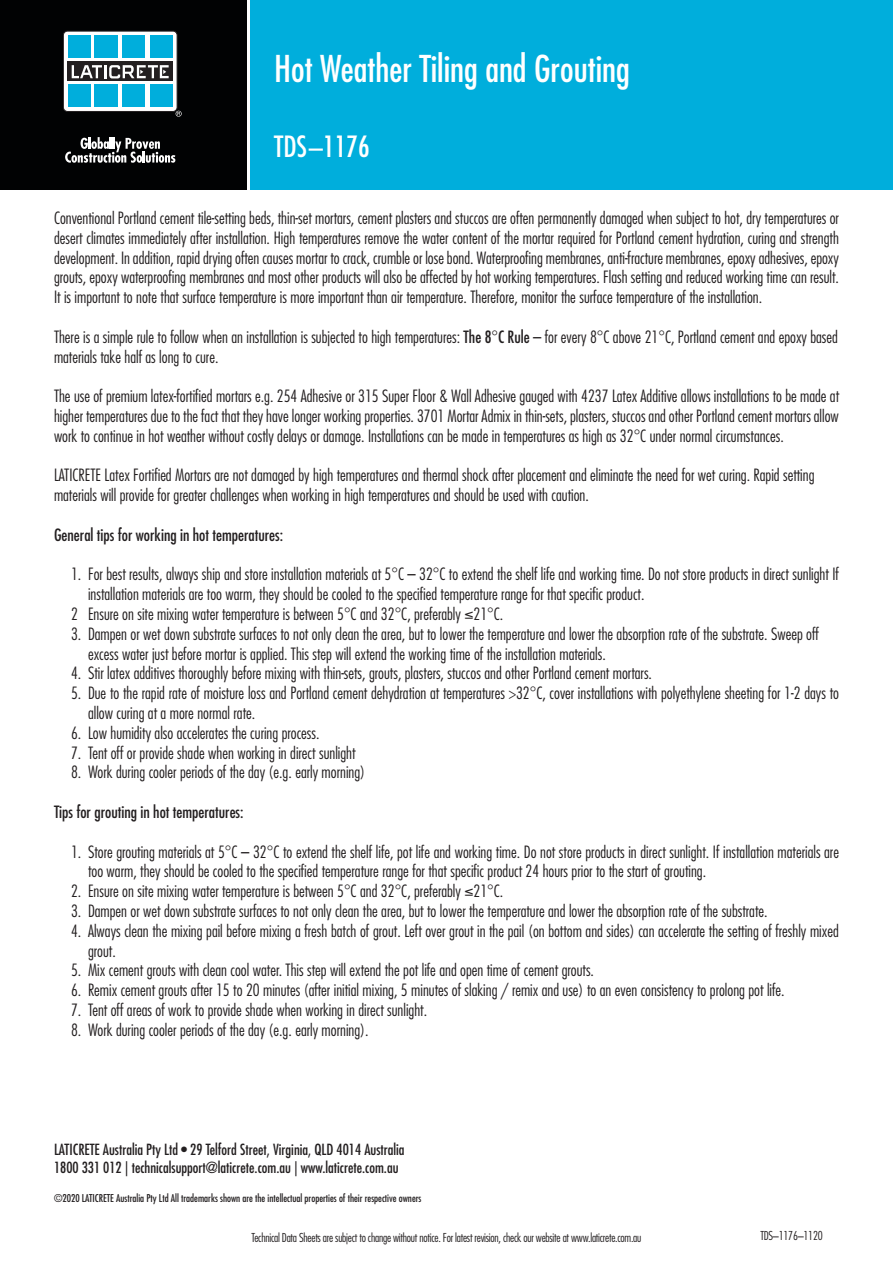
<style>
.page{position:relative;width:893px;height:1263px;background:#fff}
.page>*{position:absolute;margin:0;border:0;box-sizing:border-box;transform-origin:0 0}
.t1{font:condensed 36px "Futura";color:#fff}
.t2{font:condensed 28.5px "Futura";color:#fff}
.t3{font:300 condensed 16.5px/19.8px "Futura";color:#231f20}
.t4{font:condensed 16.5px "Futura";color:#231f20}
.t5{font:condensed 15px/18px "Futura";color:#231f20}
.t6{font:300 condensed 12px "Futura";letter-spacing:-.02em;color:#231f20}
.t7{font:condensed 10.5px "Futura";color:#231f20}
.s1{font-weight:400}
</style>
<div class="page">
<div style="left:0;top:0;width:246px;height:190px;background:#010203"></div>
<div style="left:250px;top:0;width:643px;height:190px;background:#00aedc"></div>
<div style="left:63px;top:31px;width:114px;height:80px;background:#fff;border-radius:4px"></div>
<div style="left:63px;top:31px;width:114px;height:81px;border:1px solid #231f20;border-radius:4px"></div>
<div style="left:68px;top:62px;width:105px;height:19px;background:#231f20"></div>
<svg style="left:72px;top:65px;width:97px;height:14px"></svg>
<div style="left:68px;top:84px;width:22px;height:23px;background:#00aedc"></div>
<div style="left:95px;top:84px;width:23px;height:23px;background:#00aedc"></div>
<div style="left:122px;top:84px;width:23px;height:23px;background:#00aedc"></div>
<div style="left:150px;top:84px;width:23px;height:23px;background:#00aedc"></div>
<div style="left:68px;top:35px;width:22px;height:23px;background:#00aedc"></div>
<div style="left:95px;top:35px;width:23px;height:23px;background:#00aedc"></div>
<div style="left:122px;top:35px;width:23px;height:23px;background:#00aedc"></div>
<div style="left:150px;top:35px;width:23px;height:23px;background:#00aedc"></div>
<svg style="left:176px;top:111px;width:6px;height:6px"></svg>
<svg style="left:65px;top:137px;width:110px;height:26px"></svg>
<h1 class="t1" style="left:274px;top:47px;width:357px">Hot Weather Tiling and Grouting</h1>
<h2 class="t2" style="left:274px;top:129px;width:97px">TDS–1176</h2>
<p class="t3" style="left:54px;top:208px;width:786px;text-align:justify">Conventional Portland cement tile-setting beds, thin-set mortars, cement plasters and stuccos are often permanently damaged when subject to hot, dry temperatures or desert climates immediately after installation. High temperatures remove the water content of the mortar required for Portland cement hydration, curing and strength development. In addition, rapid drying often causes mortar to crack, crumble or lose bond. Waterproofing membranes, anti-fracture membranes, epoxy adhesives, epoxy grouts, epoxy waterproofing membranes and most other products will also be affected by hot working temperatures. Flash setting and reduced working time can result.<br>It is important to note that surface temperature is more important than air temperature. Therefore, monitor the surface temperature of the installation.</p>
<p class="t3" style="left:54px;top:327px;width:785px">There is a simple rule to follow when an installation is subjected to high temperatures: <span class="s1">The 8</span>°<span class="s1">C Rule</span> – for every 8°C above 21°C, Portland cement and epoxy based materials take half as long to cure.</p>
<p class="t3" style="left:54px;top:386px;width:787px;text-align:justify">The use of premium latex-fortified mortars e.g. 254 Adhesive or 315 Super Floor &amp; Wall Adhesive gauged with 4237 Latex Additive allows installations to be made at higher temperatures due to the fact that they have longer working properties. 3701 Mortar Admix in thin-sets, plasters, stuccos and other Portland cement mortars allow work to continue in hot weather without costly delays or damage. Installations can be made in temperatures as high as 32°C under normal circumstances.</p>
<p class="t3" style="left:54px;top:465px;width:762px">LATICRETE Latex Fortified Mortars are not damaged by high temperatures and thermal shock after placement and eliminate the need for wet curing. Rapid setting materials will provide for greater challenges when working in high temperatures and should be used with caution.</p>
<p class="t4" style="left:54px;top:525px;width:231px">General tips for working in hot temperatures:</p>
<p class="t3" style="left:71px;top:564px;width:769px">1. For best results, always ship and store installation materials at 5°C – 32°C to extend the shelf life and working time. Do not store products in direct sunlight If</p>
<p class="t3" style="left:88px;top:584px;width:558px">installation materials are too warm, they should be cooled to the specified temperature range for that specific product.</p>
<p class="t3" style="left:71px;top:604px;width:434px">2 Ensure on site mixing water temperature is between 5°C and 32°C, preferably ≤21°C.</p>
<p class="t3" style="left:88px;top:624px;width:732px;text-indent:-17px">3. Dampen or wet down substrate surfaces to not only clean the area, but to lower the temperature and lower the absorption rate of the substrate. Sweep off excess water just before mortar is applied. This step will extend the working time of the installation materials.</p>
<p class="t3" style="left:71px;top:663px;width:582px">4. Stir latex additives thoroughly before mixing with thin-sets, grouts, plasters, stuccos and other Portland cement mortars.</p>
<p class="t3" style="left:88px;top:683px;width:752px;text-indent:-17px">5. Due to the rapid rate of moisture loss and Portland cement dehydration at temperatures &gt;32°C, cover installations with polyethylene sheeting for 1-2 days to allow curing at a more normal rate.</p>
<p class="t3" style="left:71px;top:723px;width:250px">6. Low humidity also accelerates the curing process.</p>
<p class="t3" style="left:71px;top:743px;width:286px">7. Tent off or provide shade when working in direct sunlight</p>
<p class="t3" style="left:71px;top:762px;width:296px">8. Work during cooler periods of the day (e.g. early morning)</p>
<p class="t4" style="left:54px;top:802px;width:191px">Tips for grouting in hot temperatures:</p>
<p class="t3" style="left:88px;top:842px;width:752px;text-indent:-17px">1. Store grouting materials at 5°C – 32°C to extend the shelf life, pot life and working time. Do not store products in direct sunlight. If installation materials are too warm, they should be cooled to the specified temperature range for that specific product 24 hours prior to the start of grouting.</p>
<p class="t3" style="left:71px;top:881px;width:434px">2. Ensure on site mixing water temperature is between 5°C and 32°C, preferably ≤21°C.</p>
<p class="t3" style="left:71px;top:901px;width:698px">3. Dampen or wet down substrate surfaces to not only clean the area, but to lower the temperature and lower the absorption rate of the substrate.</p>
<p class="t3" style="left:88px;top:921px;width:752px;text-indent:-17px">4. Always clean the mixing pail before mixing a fresh batch of grout. Left over grout in the pail (on bottom and sides) can accelerate the setting of freshly mixed grout.</p>
<p class="t3" style="left:71px;top:960px;width:525px">5. Mix cement grouts with clean cool water. This step will extend the pot life and open time of cement grouts.</p>
<p class="t3" style="left:71px;top:980px;width:715px">6. Remix cement grouts after 15 to 20 minutes (after initial mixing, 5 minutes of slaking / remix and use) to an even consistency to prolong pot life.</p>
<p class="t3" style="left:71px;top:1000px;width:358px">7. Tent off areas of work to provide shade when working in direct sunlight.</p>
<p class="t3" style="left:71px;top:1020px;width:299px">8. Work during cooler periods of the day (e.g. early morning).</p>
<p class="t5" style="left:54px;top:1140px;width:352px">LATICRETE Australia Pty Ltd • 29 Telford Street, Virginia, QLD 4014 Australia<br>1800 331 012 | technicalsupport@laticrete.com.au | www.laticrete.com.au</p>
<p class="t7" style="left:54px;top:1192px;width:369px">©2020 LATICRETE Australia Pty Ltd All trademarks shown are the intellectual properties of their respective owners</p>
<p class="t6" style="left:252px;top:1230px;width:391px">Technical Data Sheets are subject to change without notice. For latest revision, check our website at www.laticrete.com.au</p>
<p class="t6" style="left:760px;top:1229px;width:64px">TDS<span class="s1">–</span>1176<span class="s1">–</span>1120</p>
</div>
